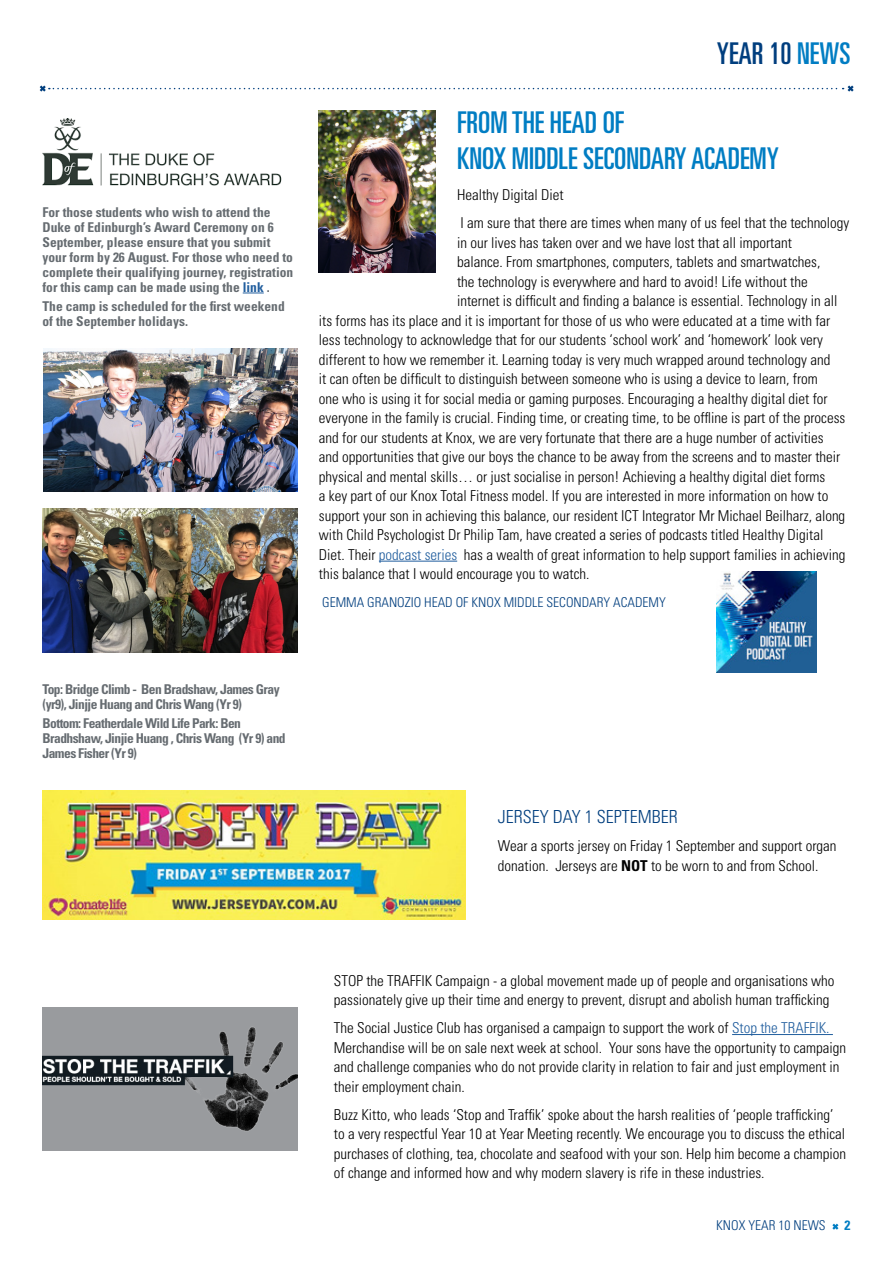
<style>
.page{position:relative;width:893px;height:1263px;background:#fff}
.page>*{position:absolute;margin:0;border:0;box-sizing:border-box;transform-origin:0 0}
.t1{font:ultra-condensed 30px/36px "Univers LT Std";color:#007dc3}
.t2{font:ultra-condensed 30px "Univers LT Std";color:#003e7e}
.t3{font:300 condensed 18px "Univers LT Std";color:#003e7e}
.t4{font:300 condensed 15px/19.5px "Univers LT Std";color:#000}
.t5{font:700 condensed 13.5px/15px "Univers LT Std";color:#666c71}
.t6{font:700 condensed 13.5px/15px "Univers LT Std";letter-spacing:-.04em;color:#666c71}
.t7{font:300 condensed 13.5px "Univers LT Std";color:#003e7e}
.t8{font:700 condensed 13.5px "Univers LT Std";color:#007dc3}
.s1{color:#215e9e}
.s2{color:#007dc3}
.s3{font-weight:700}
</style>
<div class="page">
<svg style="left:832px;top:1223px;width:7px;height:7px"></svg>
<svg style="left:39px;top:85px;width:815px;height:7px"></svg>
<hr style="left:379px;top:561px;width:78px;height:1px;background:#215e9e">
<img style="left:43px;top:1008px;width:255px;height:143px">
<img style="left:319px;top:111px;width:117px;height:162px">
<img style="left:43px;top:348px;width:255px;height:143px">
<img style="left:43px;top:790px;width:422px;height:129px">
<hr style="left:732px;top:1034px;width:101px;height:1px;background:#215e9e">
<svg style="left:243px;top:293px;width:21px;height:1px"></svg>
<img style="left:43px;top:118px;width:239px;height:68px">
<img style="left:43px;top:509px;width:254px;height:143px">
<img style="left:716px;top:572px;width:101px;height:101px">
<p class="t5" style="left:43px;top:204px;width:252px">For those students who wish to attend the Duke of Edinburgh’s Award Ceremony on 6<br>September, please ensure that you submit your form by 26 August. For those who need to complete their qualifying journey, registration for this camp can be made using the <span class="s1">link</span> .</p>
<p class="t5" style="left:43px;top:298px;width:244px">The camp is scheduled for the first weekend of the September holidays.</p>
<h1 class="t2" style="left:717px;top:37px;width:135px">YEAR 10 <span class="s2">NEWS</span></h1>
<h1 class="t1" style="left:457px;top:104px;width:323px">FROM THE HEAD OF<br>KNOX MIDDLE SECONDARY ACADEMY</h1>
<p class="t4" style="left:457px;top:181px;width:394px;line-height:28px">Healthy Digital Diet<br>I am sure that there are times when many of us feel that the technology</p>
<p class="t4" style="left:457px;top:233px;width:336px">in our lives has taken over and we have lost that all important</p>
<p class="t4" style="left:457px;top:252px;width:365px">balance. From smartphones, computers, tablets and smartwatches,</p>
<p class="t4" style="left:457px;top:272px;width:352px">the technology is everywhere and hard to avoid! Life without the</p>
<p class="t4" style="left:457px;top:291px;width:382px">internet is difficult and finding a balance is essential. Technology in all</p>
<p class="t4" style="left:319px;top:311px;width:513px">its forms has its place and it is important for those of us who were educated at a time with far</p>
<p class="t4" style="left:319px;top:330px;width:505px">less technology to acknowledge that for our students ‘school work’ and ‘homework’ look very</p>
<p class="t4" style="left:319px;top:350px;width:513px">different to how we remember it. Learning today is very much wrapped around technology and</p>
<p class="t4" style="left:319px;top:369px;width:500px">it can often be difficult to distinguish between someone who is using a device to learn, from</p>
<p class="t4" style="left:319px;top:389px;width:510px">one who is using it for social media or gaming purposes. Encouraging a healthy digital diet for</p>
<p class="t4" style="left:319px;top:408px;width:528px">everyone in the family is crucial. Finding time, or creating time, to be offline is part of the process</p>
<p class="t4" style="left:319px;top:428px;width:506px">and for our students at Knox, we are very fortunate that there are a huge number of activities</p>
<p class="t4" style="left:319px;top:447px;width:523px">and opportunities that give our boys the chance to be away from the screens and to master their</p>
<p class="t4" style="left:319px;top:467px;width:508px">physical and mental skills… or just socialise in person! Achieving a healthy digital diet forms</p>
<p class="t4" style="left:319px;top:486px;width:511px">a key part of our Knox Total Fitness model. If you are interested in more information on how to</p>
<p class="t4" style="left:319px;top:506px;width:528px">support your son in achieving this balance, our resident ICT Integrator Mr Michael Beilharz, along</p>
<p class="t4" style="left:319px;top:525px;width:506px">with Child Psychologist Dr Philip Tam, have created a series of podcasts titled Healthy Digital</p>
<p class="t4" style="left:319px;top:545px;width:528px">Diet. Their <span class="s1">podcast series</span> has a wealth of great information to help support families in achieving</p>
<p class="t4" style="left:319px;top:564px;width:272px">this balance that I would encourage you to watch.</p>
<p class="t7" style="left:322px;top:594px;width:345px">GEMMA GRANOZIO HEAD OF KNOX MIDDLE SECONDARY ACADEMY</p>
<p class="t6" style="left:43px;top:681px;width:239px">Top: Bridge Climb - Ben Bradshaw, James Gray (yr9), Jinjje Huang and Chris Wang (Yr 9)</p>
<p class="t6" style="left:43px;top:716px;width:245px">Bottom: Featherdale Wild Life Park: Ben<br>Bradhshaw, Jinjie Huang , Chris Wang (Yr 9) and<br>James Fisher (Yr 9)</p>
<p class="t3" style="left:498px;top:806px;width:181px">JERSEY DAY 1 SEPTEMBER</p>
<p class="t4" style="left:498px;top:836px;width:340px">Wear a sports jersey on Friday 1 September and support organ donation. Jerseys are <span class="s3">NOT</span> to be worn to and from School.</p>
<p class="t4" style="left:334px;top:970px;width:502px">STOP the TRAFFIK Campaign - a global movement made up of people and organisations who passionately give up their time and energy to prevent, disrupt and abolish human trafficking</p>
<p class="t4" style="left:334px;top:1018px;width:514px">The Social Justice Club has organised a campaign to support the work of <span class="s1">Stop the TRAFFIK.<br></span>Merchandise will be on sale next week at school. Your sons have the opportunity to campaign and challenge companies who do not provide clarity in relation to fair and just employment in their employment chain.</p>
<p class="t4" style="left:334px;top:1104px;width:514px">Buzz Kitto, who leads ‘Stop and Traffik’ spoke about the harsh realities of ‘people trafficking’ to a very respectful Year 10 at Year Meeting recently. We encourage you to discuss the ethical purchases of clothing, tea, chocolate and seafood with your son. Help him become a champion of change and informed how and why modern slavery is rife in these industries.</p>
<p class="t7" style="left:716px;top:1217px;width:111px">KNOX YEAR 10 NEWS</p>
<p class="t8" style="left:844px;top:1217px;width:7px">2</p>
</div>
